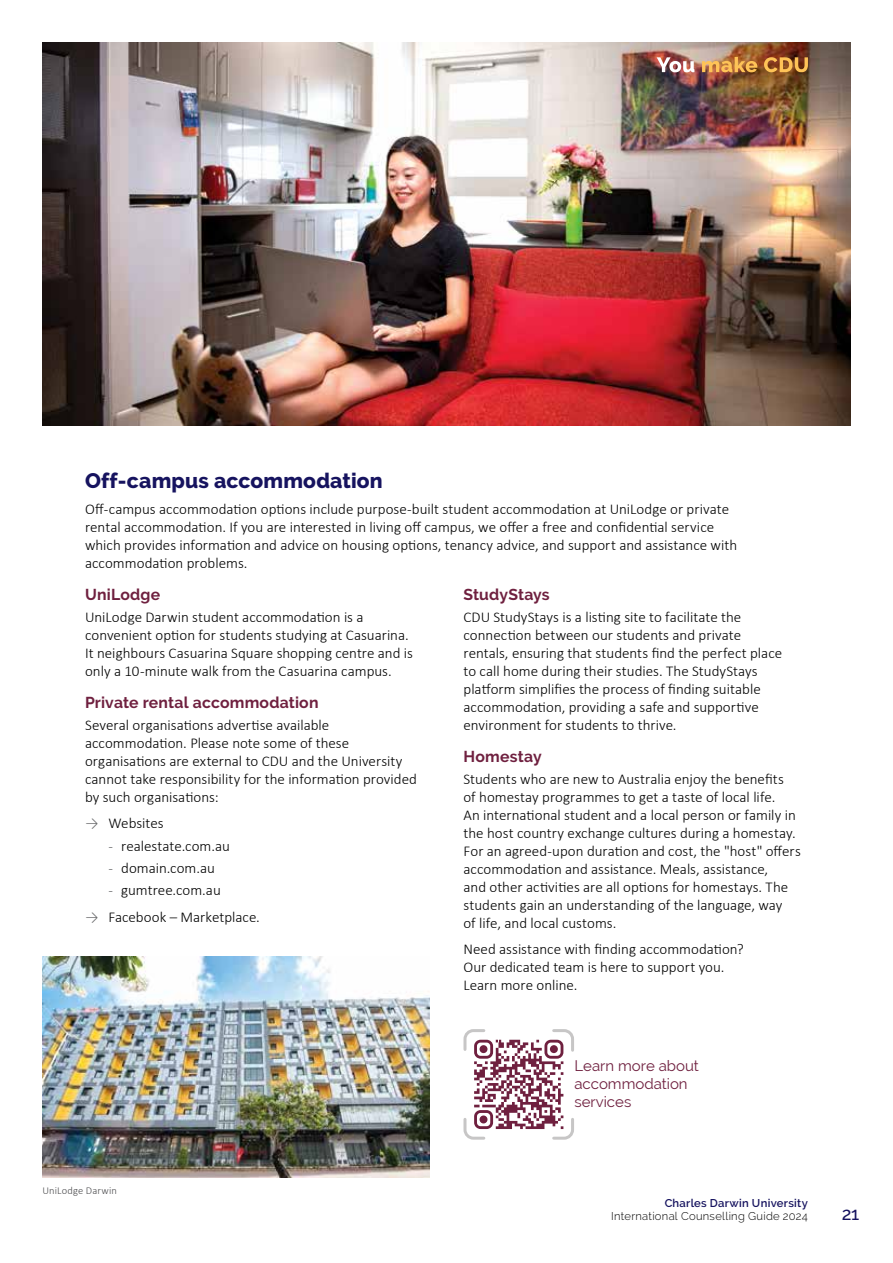
<style>
.page{position:relative;width:893px;height:1263px;background:#fff}
.page>*{position:absolute;margin:0;border:0;box-sizing:border-box;transform-origin:0 0}
.t1{font:800 21px "Raleway";letter-spacing:.01em;color:#16135f}
.t2{font:500 18px "Raleway";color:#16135f}
.t3{font:700 15.75px "Raleway";letter-spacing:.01em;color:#6f203f}
.t4{font:300 15px/18px "Calibri";color:#000}
.t5{font:15px/18px "Raleway";color:#6f203f}
.t6{font:300 11.25px "Raleway";letter-spacing:.025em;color:#000}
.t7{font:600 11.25px "Raleway";letter-spacing:.025em;color:#16135f}
.t8{font:300 10.5px "Calibri";letter-spacing:.01em;color:#4d4d4f}
.s1{color:#636466}
</style>
<div class="page">
<img style="left:43px;top:957px;width:386px;height:221px">
<img style="left:43px;top:43px;width:807px;height:382px">
<svg style="left:463px;top:1029px;width:111px;height:111px"></svg>
<svg style="left:657px;top:57px;width:37px;height:15px"></svg>
<svg style="left:702px;top:57px;width:55px;height:15px"></svg>
<svg style="left:764px;top:57px;width:44px;height:15px"></svg>
<h1 class="t1" style="left:85px;top:468px;width:299px">Off-campus accommodation</h1>
<p class="t4" style="left:85px;top:500px;width:654px">Off-campus accommodation options include purpose-built student accommodation at UniLodge or private rental accommodation. If you are interested in living off campus, we offer a free and confidential service which provides information and advice on housing options, tenancy advice, and support and assistance with accommodation problems.</p>
<p class="t3" style="left:85px;top:585px;width:77px">UniLodge</p>
<p class="t4" style="left:85px;top:608px;width:329px">UniLodge Darwin student accommodation is a convenient option for students studying at Casuarina.<br>It neighbours Casuarina Square shopping centre and is only a 10-minute walk from the Casuarina campus.</p>
<p class="t3" style="left:85px;top:693px;width:235px">Private rental accommodation</p>
<p class="t4" style="left:85px;top:716px;width:333px">Several organisations advertise available accommodation. Please note some of these organisations are external to CDU and the University cannot take responsibility for the information provided by such organisations:</p>
<p class="t4" style="left:85px;top:814px;width:80px"><span class="s1">→</span> Websites</p>
<p class="t4" style="left:108px;top:836px;width:123px"><span class="s1">-</span> realestate.com.au</p>
<p class="t4" style="left:108px;top:859px;width:108px"><span class="s1">-</span> domain.com.au</p>
<p class="t4" style="left:108px;top:881px;width:114px"><span class="s1">-</span> gumtree.com.au</p>
<p class="t4" style="left:85px;top:907px;width:176px"><span class="s1">→</span> Facebook – Marketplace.</p>
<p class="t3" style="left:463px;top:585px;width:88px">StudyStays</p>
<p class="t4" style="left:463px;top:608px;width:320px">CDU StudyStays is a listing site to facilitate the connection between our students and private rentals, ensuring that students find the perfect place to call home during their studies. The StudyStays platform simplifies the process of finding suitable accommodation, providing a safe and supportive environment for students to thrive.</p>
<p class="t3" style="left:463px;top:747px;width:80px">Homestay</p>
<p class="t4" style="left:463px;top:770px;width:339px">Students who are new to Australia enjoy the benefits<br>of homestay programmes to get a taste of local life.<br>An international student and a local person or family in the host country exchange cultures during a homestay.<br>For an agreed-upon duration and cost, the "host" offers accommodation and assistance. Meals, assistance,<br>and other activities are all options for homestays. The students gain an understanding of the language, way<br>of life, and local customs.</p>
<p class="t4" style="left:463px;top:940px;width:282px">Need assistance with finding accommodation?<br>Our dedicated team is here to support you.<br>Learn more online.</p>
<p class="t8" style="left:43px;top:1184px;width:76px">UniLodge Darwin</p>
<p class="t5" style="left:574px;top:1057px;width:126px">Learn more about accommodation services</p>
<p class="t7" style="left:665px;top:1196px;width:145px">Charles Darwin University</p>
<p class="t6" style="left:611px;top:1210px;width:198px">International Counselling Guide 2024</p>
<p class="t2" style="left:842px;top:1204px;width:19px">21</p>
</div>
